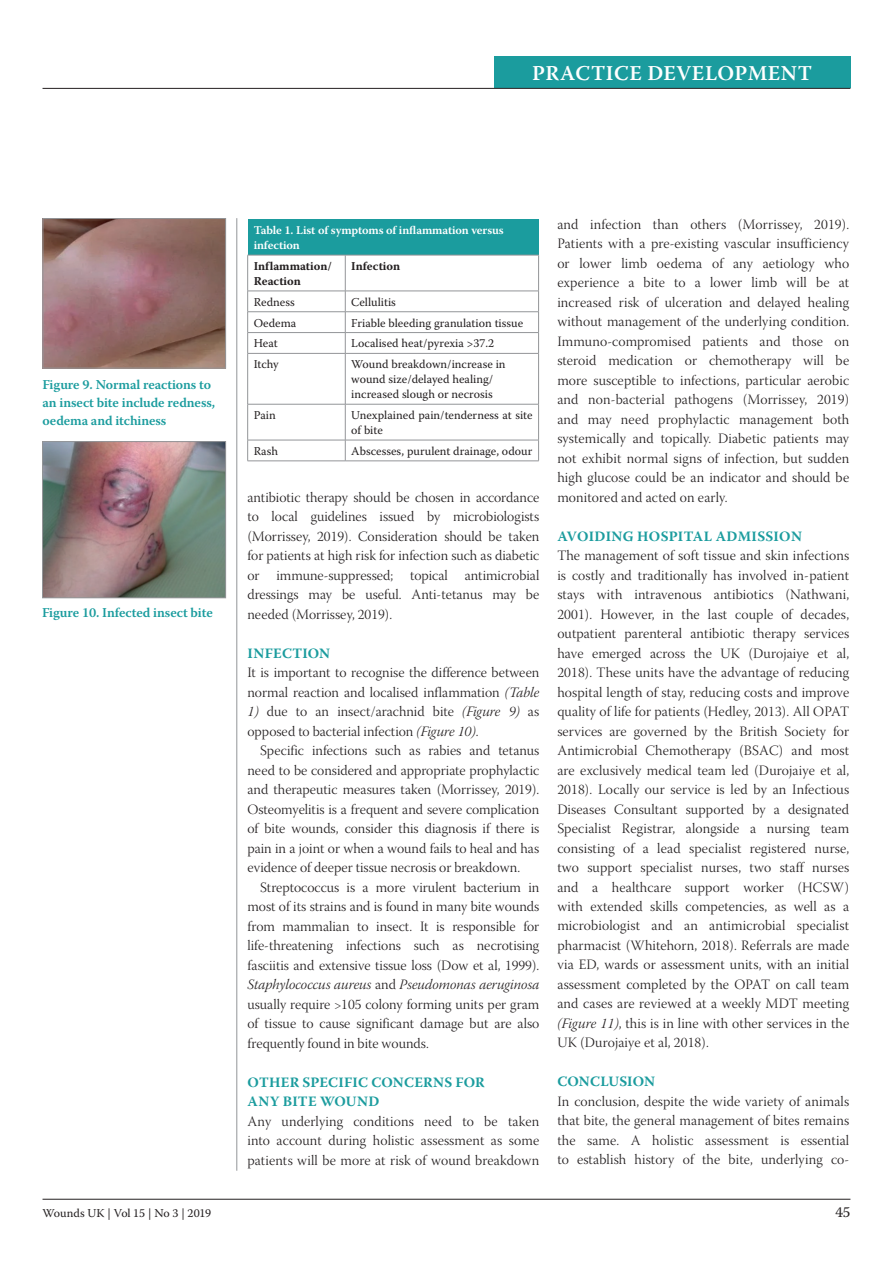
<style>
.page{position:relative;width:893px;height:1263px;background:#fff}
.page>*{position:absolute;margin:0;border:0;box-sizing:border-box;transform-origin:0 0}
.t1{font:600 21px "Warnock Pro";letter-spacing:.025em;color:#fff}
.t2{font:15px "Warnock Pro";color:#231f20}
.t3{font:14.25px/19.5px "Warnock Pro Light Subh";color:#231f20;text-align:justify}
.t4{font:700 14.25px/19.5px "Warnock Pro";letter-spacing:.02em;color:#1b9c9e}
.t5{font:14.25px "Warnock Pro Light It Subh";color:#231f20}
.t6{font:600 13.5px/18px "Warnock Pro";letter-spacing:-.01em;color:#1b9c9e}
.t7{font:12px/15px "Warnock Pro";color:#231f20}
.t8{font:700 12px/15px "Warnock Pro";color:#231f20}
.t9{font:600 11.85px/15px "Warnock Pro";letter-spacing:-.01em;color:#fff}
.s1{font-family:"Warnock Pro Light It Subh"}
.s2{font-family:"Warnock Pro Light Subh"}
</style>
<div class="page">
<div style="left:494px;top:57px;width:356px;height:31px;background:#1b9c9e"></div>
<hr style="left:43px;top:88px;width:807px;height:1px;background:#231f20">
<hr style="left:43px;top:1199px;width:807px;height:1px;background:#231f20">
<hr style="left:236px;top:218px;width:1px;height:953px;background:#939598">
<div style="left:248px;top:219px;width:291px;height:36px;background:#1b9c9e"></div>
<hr style="left:247px;top:255px;width:98px;height:1px;background:#939598">
<hr style="left:247px;top:255px;width:1px;height:36px;background:#939598">
<hr style="left:345px;top:255px;width:194px;height:1px;background:#939598">
<hr style="left:345px;top:255px;width:1px;height:36px;background:#939598">
<hr style="left:538px;top:255px;width:1px;height:36px;background:#939598">
<hr style="left:247px;top:291px;width:98px;height:1px;background:#939598">
<hr style="left:345px;top:291px;width:194px;height:1px;background:#939598">
<hr style="left:247px;top:311px;width:98px;height:1px;background:#939598">
<hr style="left:345px;top:311px;width:194px;height:1px;background:#939598">
<hr style="left:247px;top:332px;width:98px;height:1px;background:#939598">
<svg style="left:247px;top:291px;width:1px;height:62px"></svg>
<hr style="left:345px;top:332px;width:194px;height:1px;background:#939598">
<svg style="left:345px;top:291px;width:1px;height:62px"></svg>
<svg style="left:538px;top:291px;width:1px;height:62px"></svg>
<hr style="left:247px;top:353px;width:98px;height:1px;background:#939598">
<hr style="left:247px;top:354px;width:1px;height:50px;background:#939598">
<hr style="left:345px;top:353px;width:194px;height:1px;background:#939598">
<hr style="left:345px;top:354px;width:1px;height:50px;background:#939598">
<hr style="left:538px;top:354px;width:1px;height:50px;background:#939598">
<hr style="left:247px;top:404px;width:98px;height:1px;background:#939598">
<hr style="left:247px;top:404px;width:1px;height:36px;background:#939598">
<hr style="left:345px;top:404px;width:194px;height:1px;background:#939598">
<hr style="left:345px;top:404px;width:1px;height:36px;background:#939598">
<hr style="left:538px;top:404px;width:1px;height:36px;background:#939598">
<hr style="left:247px;top:440px;width:98px;height:1px;background:#939598">
<svg style="left:247px;top:440px;width:1px;height:21px"></svg>
<hr style="left:345px;top:440px;width:194px;height:1px;background:#939598">
<svg style="left:345px;top:440px;width:1px;height:21px"></svg>
<svg style="left:538px;top:440px;width:1px;height:21px"></svg>
<hr style="left:247px;top:461px;width:98px;height:1px;background:#939598">
<hr style="left:345px;top:461px;width:194px;height:1px;background:#939598">
<img style="left:45px;top:220px;width:179px;height:146px">
<div style="left:43px;top:218px;width:183px;height:150px;border:1px solid #939598"></div>
<img style="left:44px;top:443px;width:180px;height:153px">
<div style="left:42px;top:441px;width:184px;height:157px;border:1px solid #939598"></div>
<h1 class="t1" style="left:532px;top:60px;width:282px">PRACTICE DEVELOPMENT</h1>
<p class="t6" style="left:43px;top:375px;width:174px">Figure 9. Normal reactions to an insect bite include redness, oedema and itchiness</p>
<p class="t6" style="left:42px;top:604px;width:172px">Figure 10. Infected insect bite</p>
<p class="t9" style="left:254px;top:222px;width:252px">Table 1. List of symptoms of inflammation versus infection</p>
<p class="t8" style="left:254px;top:258px;width:80px">Inflammation/<br>Reaction</p>
<p class="t8" style="left:351px;top:258px;width:50px">Infection</p>
<p class="t7" style="left:254px;top:294px;width:43px">Redness</p>
<p class="t7" style="left:351px;top:294px;width:46px">Cellulitis</p>
<p class="t7" style="left:254px;top:315px;width:44px">Oedema</p>
<p class="t7" style="left:351px;top:315px;width:173px">Friable bleeding granulation tissue</p>
<p class="t7" style="left:254px;top:336px;width:26px">Heat</p>
<p class="t7" style="left:351px;top:336px;width:144px">Localised heat/pyrexia &gt;37.2</p>
<p class="t7" style="left:254px;top:357px;width:27px">Itchy</p>
<p class="t7" style="left:351px;top:357px;width:156px">Wound breakdown/increase in wound size/delayed healing/ increased slough or necrosis</p>
<p class="t7" style="left:254px;top:407px;width:24px">Pain</p>
<p class="t7" style="left:351px;top:407px;width:183px">Unexplained pain/tenderness at site of bite</p>
<p class="t7" style="left:254px;top:443px;width:26px">Rash</p>
<p class="t7" style="left:351px;top:443px;width:183px">Abscesses, purulent drainage, odour</p>
<p class="t3" style="left:247px;top:489px;width:293px">antibiotic therapy should be chosen in accordance to local guidelines issued by microbiologists (Morrissey, 2019). Consideration should be taken for patients at high risk for infection such as diabetic or immune-suppressed; topical antimicrobial dressings may be useful. Anti-tetanus may be needed (Morrissey, 2019).</p>
<p class="t4" style="left:248px;top:643px;width:84px">INFECTION</p>
<p class="t3" style="left:247px;top:664px;width:293px">It is important to recognise the difference between normal reaction and localised inflammation <span class="s1">(Table</span></p>
<p class="t3" style="left:247px;top:703px;width:293px"><span class="s1">1)</span> due to an insect/arachnid bite <span class="s1">(Figure 9)</span> as opposed to bacterial infection <span class="s1">(Figure 10)</span>.</p>
<p class="t3" style="left:247px;top:742px;width:293px;text-indent:13px">Specific infections such as rabies and tetanus need to be considered and appropriate prophylactic and therapeutic measures taken (Morrissey, 2019).<br>Osteomyelitis is a frequent and severe complication of bite wounds, consider this diagnosis if there is pain in a joint or when a wound fails to heal and has evidence of deeper tissue necrosis or breakdown.</p>
<p class="t3" style="left:247px;top:879px;width:293px;text-indent:13px">Streptococcus is a more virulent bacterium in most of its strains and is found in many bite wounds from mammalian to insect. It is responsible for life-threatening infections such as necrotising fasciitis and extensive tissue loss (Dow et al, 1999).</p>
<p class="t5" style="left:247px;top:977px;width:293px">Staphylococcus aureus <span class="s2">and</span> Pseudomonas aeruginosa</p>
<p class="t3" style="left:247px;top:996px;width:293px">usually require &gt;105 colony forming units per gram of tissue to cause significant damage but are also frequently found in bite wounds.</p>
<p class="t4" style="left:248px;top:1072px;width:239px">OTHER SPECIFIC CONCERNS FOR<br>ANY BITE WOUND</p>
<p class="t3" style="left:247px;top:1113px;width:293px">Any underlying conditions need to be taken into account during holistic assessment as some patients will be more at risk of wound breakdown</p>
<p class="t3" style="left:557px;top:216px;width:293px">and infection than others (Morrissey, 2019).<br>Patients with a pre-existing vascular insufficiency or lower limb oedema of any aetiology who experience a bite to a lower limb will be at increased risk of ulceration and delayed healing without management of the underlying condition.<br>Immuno-compromised patients and those on steroid medication or chemotherapy will be more susceptible to infections, particular aerobic and non-bacterial pathogens (Morrissey, 2019) and may need prophylactic management both systemically and topically. Diabetic patients may not exhibit normal signs of infection, but sudden high glucose could be an indicator and should be monitored and acted on early.</p>
<p class="t4" style="left:557px;top:526px;width:246px">AVOIDING HOSPITAL ADMISSION</p>
<p class="t3" style="left:557px;top:547px;width:293px">The management of soft tissue and skin infections is costly and traditionally has involved in-patient stays with intravenous antibiotics (Nathwani, 2001). However, in the last couple of decades, outpatient parenteral antibiotic therapy services have emerged across the UK (Durojaiye et al, 2018). These units have the advantage of reducing hospital length of stay, reducing costs and improve quality of life for patients (Hedley, 2013). All OPAT services are governed by the British Society for Antimicrobial Chemotherapy (BSAC) and most are exclusively medical team led (Durojaiye et al, 2018). Locally our service is led by an Infectious Diseases Consultant supported by a designated Specialist Registrar, alongside a nursing team consisting of a lead specialist registered nurse, two support specialist nurses, two staff nurses and a healthcare support worker (HCSW) with extended skills competencies, as well as a microbiologist and an antimicrobial specialist pharmacist (Whitehorn, 2018). Referrals are made via ED, wards or assessment units, with an initial assessment completed by the OPAT on call team and cases are reviewed at a weekly MDT meeting <span class="s1">(Figure 11)</span>, this is in line with other services in the UK (Durojaiye et al, 2018).</p>
<p class="t4" style="left:557px;top:1072px;width:99px">CONCLUSION</p>
<p class="t3" style="left:557px;top:1093px;width:293px">In conclusion, despite the wide variety of animals that bite, the general management of bites remains the same. A holistic assessment is essential to establish history of the bite, underlying co-</p>
<p class="t7" style="left:43px;top:1205px;width:170px">Wounds UK | Vol 15 | No 3 | 2019</p>
<p class="t2" style="left:835px;top:1203px;width:17px">45</p>
</div>
